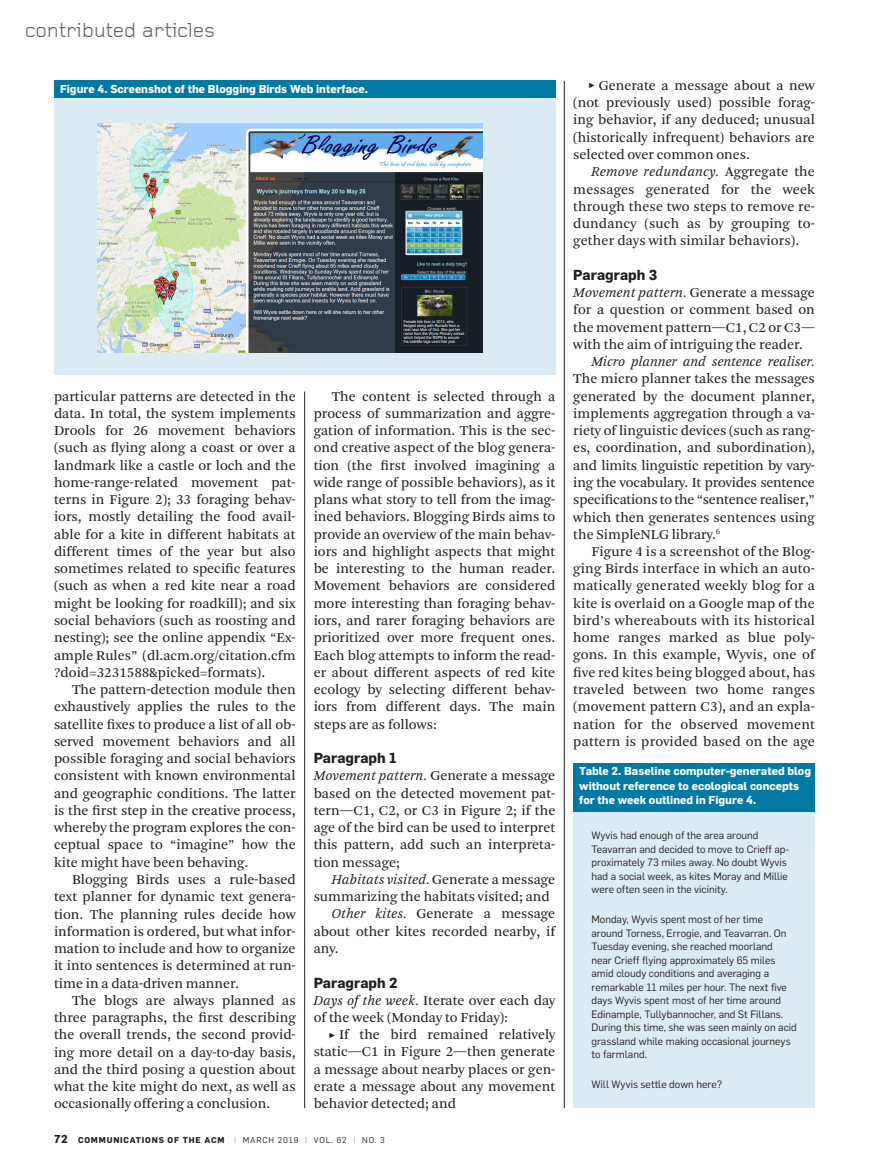
<style>
.page{position:relative;width:878px;height:1175px;background:#fff}
.page>*{position:absolute;margin:0;border:0;box-sizing:border-box;transform-origin:0 0}
.t1{font:21px "Foundry Gridnik";letter-spacing:-.015em;color:#636466}
.t2{font:14.25px/17.2px "Arnhem Blond";color:#231f20;text-align:justify}
.t3{font:italic 14.25px "Arnhem Blond";letter-spacing:-.01em;color:#231f20}
.t4{font:700 14.25px "Flama";color:#231f20}
.t5{font:700 11.25px/14.2px "Flama";color:#fff}
.t6{font:10.5px/13.5px "Flama";color:#231f20}
.t7{font:700 8.25px "Flama";letter-spacing:.1em;color:#231f20}
.s1{font-style:italic}
.s2{font-style:normal}
.s3{font-family:"Klavika";font-weight:700;font-size:10.5px}
.s4{font-size:11.25px}
.s5{font-weight:400;color:#949698}
.s6{font-weight:400}
</style>
<div class="page">
<hr style="left:564px;top:81px;width:1px;height:1027px;background:#231f20">
<hr style="left:304px;top:391px;width:1px;height:717px;background:#231f20">
<div style="left:573px;top:767px;width:241px;height:341px;background:#dbebf3"></div>
<div style="left:573px;top:763px;width:241px;height:48px;background:#007aa4"></div>
<div style="left:54px;top:88px;width:501px;height:286px;background:#dbebf3"></div>
<div style="left:54px;top:81px;width:501px;height:17px;background:#007aa4"></div>
<img style="left:97px;top:123px;width:385px;height:230px">
<h1 class="t1" style="left:25px;top:19px;width:192px">contributed articles</h1>
<p class="t5" style="left:60px;top:82px;width:309px">Figure 4. Screenshot of the Blogging Birds Web interface.</p>
<p class="t2" style="left:54px;top:388px;width:243px">particular patterns are detected in the data. In total, the system implements Drools for 26 movement behaviors (such as flying along a coast or over a landmark like a castle or loch and the home-range-related movement pat&shy;terns in Figure 2); 33 foraging behav&shy;iors, mostly detailing the food avail&shy;able for a kite in different habitats at different times of the year but also sometimes related to specific features (such as when a red kite near a road might be looking for roadkill); and six social behaviors (such as roosting and nesting); see the online appendix “Ex&shy;ample Rules” (dl.acm.org/citation.cfm ?doid=3231588&amp;picked=formats).</p>
<p class="t2" style="left:54px;top:681px;width:243px;text-indent:18px">The pattern-detection module then exhaustively applies the rules to the satellite fixes to produce a list of all ob&shy;served movement behaviors and all possible foraging and social behaviors consistent with known environmental and geographic conditions. The latter is the first step in the creative process, whereby the program explores the con&shy;ceptual space to “imagine” how the kite might have been behaving.</p>
<p class="t2" style="left:54px;top:871px;width:243px;text-indent:18px">Blogging Birds uses a rule-based text planner for dynamic text genera&shy;tion. The planning rules decide how information is ordered, but what infor&shy;mation to include and how to organize it into sentences is determined at run&shy;time in a data-driven manner.</p>
<p class="t2" style="left:54px;top:991px;width:243px;text-indent:18px">The blogs are always planned as three paragraphs, the first describing the overall trends, the second provid&shy;ing more detail on a day-to-day basis, and the third posing a question about what the kite might do next, as well as occasionally offering a conclusion.</p>
<p class="t2" style="left:314px;top:387px;width:243px;text-indent:18px">The content is selected through a process of summarization and aggre&shy;gation of information. This is the sec&shy;ond creative aspect of the blog genera&shy;tion (the first involved imagining a wide range of possible behaviors), as it plans what story to tell from the imag&shy;ined behaviors. Blogging Birds aims to provide an overview of the main behav&shy;iors and highlight aspects that might be interesting to the human reader.<br>Movement behaviors are considered more interesting than foraging behav&shy;iors, and rarer foraging behaviors are prioritized over more frequent ones.<br>Each blog attempts to inform the read&shy;er about different aspects of red kite ecology by selecting different behav&shy;iors from different days. The main steps are as follows:</p>
<p class="t4" style="left:314px;top:749px;width:85px">Paragraph 1</p>
<p class="t2" style="left:314px;top:767px;width:243px"><span class="s1">Movement pattern.</span> Generate a message based on the detected movement pat&shy;tern—C1, C2, or C3 in Figure 2; if the age of the bird can be used to interpret this pattern, add such an interpreta&shy;tion message;</p>
<p class="t3" style="left:332px;top:871px;width:225px">Habitats visited. <span class="s2">Generate a message</span></p>
<p class="t2" style="left:314px;top:888px;width:237px">summarizing the habitats visited; and</p>
<p class="t2" style="left:332px;top:905px;width:225px"><span class="s1">Other kites.</span> Generate a message</p>
<p class="t2" style="left:314px;top:922px;width:244px">about other kites recorded nearby, if</p>
<p class="t2" style="left:314px;top:940px;width:26px">any.</p>
<p class="t4" style="left:314px;top:973px;width:85px">Paragraph 2</p>
<p class="t2" style="left:314px;top:991px;width:244px"><span class="s1">Days of the week.</span> Iterate over each day of the week (Monday to Friday):</p>
<p class="t2" style="left:314px;top:1026px;width:244px;text-indent:15px"><span class="s3">˲</span> If the bird remained relatively static—C1 in Figure 2—then generate a message about nearby places or gen&shy;erate a message about any movement behavior detected; and</p>
<p class="t7" style="left:54px;top:1134px;width:332px"><span class="s4">72</span> COMMUNICATIONS OF THE ACM <span class="s5">|</span> <span class="s6">MARCH 2019</span> <span class="s5">|</span> <span class="s6">VOL. 62</span> <span class="s5">|</span> <span class="s6">NO. 3</span></p>
<p class="t2" style="left:573px;top:77px;width:243px;text-indent:15px"><span class="s3">˲</span> Generate a message about a new (not previously used) possible forag&shy;ing behavior, if any deduced; unusual (historically infrequent) behaviors are selected over common ones.</p>
<p class="t2" style="left:573px;top:163px;width:243px;text-indent:18px"><span class="s1">Remove redundancy.</span> Aggregate the messages generated for the week through these two steps to remove re&shy;dundancy (such as by grouping to&shy;gether days with similar behaviors).</p>
<p class="t4" style="left:573px;top:266px;width:86px">Paragraph 3</p>
<p class="t2" style="left:573px;top:284px;width:243px"><span class="s1">Movement pattern.</span> Generate a message for a question or comment based on the movement pattern—C1, C2 or C3— with the aim of intriguing the reader.</p>
<p class="t3" style="left:591px;top:354px;width:225px">Micro planner and sentence realiser.</p>
<p class="t2" style="left:573px;top:370px;width:243px">The micro planner takes the messages generated by the document planner, implements aggregation through a va&shy;riety of linguistic devices (such as rang&shy;es, coordination, and subordination), and limits linguistic repetition by vary&shy;ing the vocabulary. It provides sentence specifications to the “sentence realiser,” which then generates sentences using the SimpleNLG library.<sup>6</sup></p>
<p class="t2" style="left:573px;top:543px;width:244px;text-indent:18px">Figure 4 is a screenshot of the Blog&shy;ging Birds interface in which an auto&shy;matically generated weekly blog for a kite is overlaid on a Google map of the bird’s whereabouts with its historical home ranges marked as blue poly&shy;gons. In this example, Wyvis, one of five red kites being blogged about, has traveled between two home ranges (movement pattern C3), and an expla&shy;nation for the observed movement pattern is provided based on the age</p>
<p class="t5" style="left:579px;top:764px;width:233px">Table 2. Baseline computer-generated blog without reference to ecological concepts for the week outlined in Figure 4.</p>
<p class="t6" style="left:591px;top:829px;width:199px">Wyvis had enough of the area around Teavarran and decided to move to Crieff ap&shy;proximately 73 miles away. No doubt Wyvis had a social week, as kites Moray and Millie were often seen in the vicinity.</p>
<p class="t6" style="left:591px;top:912px;width:207px">Monday, Wyvis spent most of her time around Torness, Errogie, and Teavarran. On Tuesday evening, she reached moorland<br>near Crieff flying approximately 65 miles amid cloudy conditions and averaging a remarkable 11 miles per hour. The next five days Wyvis spent most of her time around Edinample, Tullybannocher, and St Fillans.<br>During this time, she was seen mainly on acid grassland while making occasional journeys to farmland.</p>
<p class="t6" style="left:591px;top:1077px;width:132px">Will Wyvis settle down here?</p>
</div>
